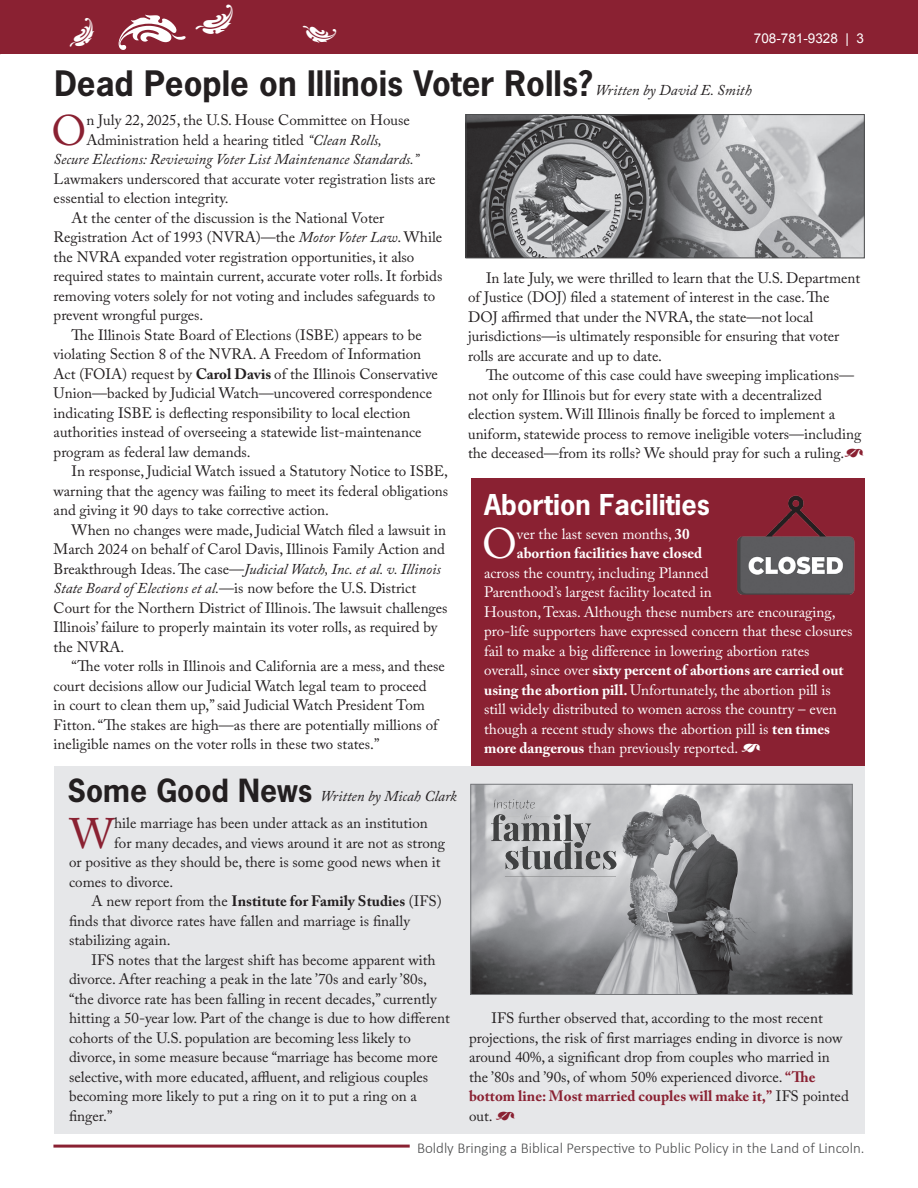
<style>
.page{position:relative;width:918px;height:1188px;background:#fff}
.page>*{position:absolute;margin:0;border:0;box-sizing:border-box;transform-origin:0 0}
.t1{font:42.45px "Adobe Caslon Pro";color:#8a2132}
.t2{font:42.45px "Adobe Caslon Pro";color:#fff}
.t3{font:700 33px "News Gothic Std";color:#231f20}
.t4{font:700 27px "News Gothic Std";color:#fff}
.t5{font:15px/19.5px "Adobe Caslon Pro";color:#231f20}
.t6{font:15px/19.5px "Adobe Caslon Pro";color:#fff}
.t7{font:italic 15px "Adobe Caslon Pro";color:#231f20}
.t8{font:300 15px "Calibri";color:#4b4c4d}
.t9{font:700 15px/19.5px "Adobe Caslon Pro";color:#fff}
.t10{font:700 15px "Adobe Caslon Pro";color:#231f20}
.t11{font:13.5px "Arial";color:#fff}
.s1{font-family:"Adobe Caslon Pro";font-weight:400;font-style:italic;font-size:15px}
.s2{font-style:italic}
.s3{font-weight:700}
.s4{font-style:normal}
.s5{font-family:"News Gothic Std";font-weight:700;font-style:normal;font-size:30px}
.s6{font-weight:400}
.s7{font-family:"Type Embellishments One Let Plain";color:#8a2132}
.s8{font-family:"Type Embellishments One Let Plain"}
.s9{font-weight:700;color:#8a2132}
</style>
<div class="page">
<div style="left:54px;top:766px;width:811px;height:368px;background:#e6e7e9"></div>
<div style="left:0;top:0;width:918px;height:54px;background:#8a2132"></div>
<hr style="left:53px;top:1145px;width:357px;height:3px;background:#8a2132">
<img style="left:468px;top:116px;width:395px;height:140px">
<div style="left:466px;top:114px;width:399px;height:144px;border:1px solid #4b4c4d"></div>
<img style="left:473px;top:786px;width:378px;height:207px">
<div style="left:471px;top:784px;width:382px;height:211px;border:1px solid #76787b"></div>
<img style="left:491px;top:800px;width:126px;height:76px">
<div style="left:471px;top:478px;width:394px;height:288px;background:#8a2132"></div>
<img style="left:737px;top:495px;width:118px;height:100px">
<p class="t11" style="left:754px;top:30px;width:112px">708-781-9328 | 3</p>
<h2 class="t3" style="left:54px;top:62px;width:699px">Dead People on Illinois Voter Rolls? <span class="s1">Written by David E. Smith</span></h2>
<h1 class="t1" style="left:52px;top:105px;width:36px">O</h1>
<p class="t5" style="left:86px;top:111px;width:325px">n July 22, 2025, the U.S. House Committee on House</p>
<p class="t5" style="left:86px;top:130px;width:297px">Administration held a hearing titled <span class="s2">“Clean Rolls,</span></p>
<p class="t7" style="left:54px;top:150px;width:367px">Secure Elections: Reviewing Voter List Maintenance Standards.”</p>
<p class="t5" style="left:54px;top:169px;width:384px">Lawmakers underscored that accurate voter registration lists are</p>
<p class="t5" style="left:54px;top:189px;width:176px">essential to election integrity.</p>
<p class="t5" style="left:72px;top:208px;width:314px">At the center of the discussion is the National Voter</p>
<p class="t5" style="left:54px;top:228px;width:390px">Registration Act of 1993 (NVRA)—the <span class="s2">Motor Voter Law</span>. While</p>
<p class="t5" style="left:54px;top:247px;width:362px">the NVRA expanded voter registration opportunities, it also</p>
<p class="t5" style="left:54px;top:267px;width:390px">required states to maintain current, accurate voter rolls. It forbids</p>
<p class="t5" style="left:54px;top:286px;width:383px">removing voters solely for not voting and includes safeguards to</p>
<p class="t5" style="left:54px;top:306px;width:151px">prevent wrongful purges.</p>
<p class="t5" style="left:72px;top:325px;width:352px">The Illinois State Board of Elections (ISBE) appears to be</p>
<p class="t5" style="left:54px;top:345px;width:369px">violating Section 8 of the NVRA. A Freedom of Information</p>
<p class="t5" style="left:54px;top:364px;width:386px">Act (FOIA) request by <span class="s3">Carol Davis</span> of the Illinois Conservative</p>
<p class="t5" style="left:54px;top:384px;width:380px">Union—backed by Judicial Watch—uncovered correspondence</p>
<p class="t5" style="left:54px;top:403px;width:358px">indicating ISBE is deflecting responsibility to local election</p>
<p class="t5" style="left:54px;top:423px;width:369px">authorities instead of overseeing a statewide list-maintenance</p>
<p class="t5" style="left:54px;top:442px;width:199px">program as federal law demands.</p>
<p class="t5" style="left:72px;top:462px;width:378px">In response, Judicial Watch issued a Statutory Notice to ISBE,</p>
<p class="t5" style="left:54px;top:481px;width:396px">warning that the agency was failing to meet its federal obligations</p>
<p class="t5" style="left:54px;top:501px;width:277px">and giving it 90 days to take corrective action.</p>
<p class="t5" style="left:72px;top:520px;width:376px">When no changes were made, Judicial Watch filed a lawsuit in</p>
<p class="t5" style="left:54px;top:540px;width:393px">March 2024 on behalf of Carol Davis, Illinois Family Action and</p>
<p class="t7" style="left:54px;top:560px;width:389px"><span class="s4">Breakthrough Ideas. The case—</span>Judicial Watch, Inc. et al. v. Illinois</p>
<p class="t5" style="left:54px;top:579px;width:364px"><span class="s2">State Board of Elections et al.</span>—is now before the U.S. District</p>
<p class="t5" style="left:54px;top:598px;width:395px">Court for the Northern District of Illinois. The lawsuit challenges</p>
<p class="t5" style="left:54px;top:618px;width:385px">Illinois’ failure to properly maintain its voter rolls, as required by</p>
<p class="t5" style="left:54px;top:637px;width:72px">the NVRA.</p>
<p class="t5" style="left:72px;top:657px;width:375px">“The voter rolls in Illinois and California are a mess, and these</p>
<p class="t5" style="left:54px;top:676px;width:375px">court decisions allow our Judicial Watch legal team to proceed</p>
<p class="t5" style="left:54px;top:696px;width:373px">in court to clean them up,” said Judicial Watch President Tom</p>
<p class="t5" style="left:54px;top:715px;width:386px">Fitton. “The stakes are high—as there are potentially millions of</p>
<p class="t5" style="left:54px;top:735px;width:327px">ineligible names on the voter rolls in these two states.”</p>
<p class="t7" style="left:68px;top:787px;width:391px"><span class="s5">Some Good News</span> Written by Micah Clark</p>
<h1 class="t1" style="left:70px;top:808px;width:46px">W</h1>
<p class="t5" style="left:114px;top:813px;width:315px">hile marriage has been under attack as an institution</p>
<p class="t5" style="left:114px;top:833px;width:332px">for many decades, and views around it are not as strong</p>
<p class="t5" style="left:69px;top:852px;width:373px">or positive as they should be, there is some good news when it</p>
<p class="t5" style="left:69px;top:872px;width:106px">comes to divorce.</p>
<p class="t10" style="left:92px;top:892px;width:352px"><span class="s6">A new report from the</span> Institute for Family Studies <span class="s6">(IFS)</span></p>
<p class="t5" style="left:69px;top:911px;width:342px">finds that divorce rates have fallen and marriage is finally</p>
<p class="t5" style="left:69px;top:930px;width:103px">stabilizing again.</p>
<p class="t5" style="left:92px;top:950px;width:346px">IFS notes that the largest shift has become apparent with</p>
<p class="t5" style="left:69px;top:969px;width:359px">divorce. After reaching a peak in the late ’70s and early ’80s,</p>
<p class="t5" style="left:69px;top:989px;width:369px">“the divorce rate has been falling in recent decades,” currently</p>
<p class="t5" style="left:69px;top:1008px;width:382px">hitting a 50-year low. Part of the change is due to how different</p>
<p class="t5" style="left:69px;top:1028px;width:343px">cohorts of the U.S. population are becoming less likely to</p>
<p class="t5" style="left:69px;top:1047px;width:370px">divorce, in some measure because “marriage has become more</p>
<p class="t5" style="left:69px;top:1067px;width:361px">selective, with more educated, affluent, and religious couples</p>
<p class="t5" style="left:69px;top:1086px;width:349px">becoming more likely to put a ring on it to put a ring on a</p>
<p class="t5" style="left:69px;top:1106px;width:45px">finger.”</p>
<p class="t5" style="left:468px;top:268px;width:394px;text-indent:18px">In late July, we were thrilled to learn that the U.S. Department of Justice (DOJ) filed a statement of interest in the case. The DOJ affirmed that under the NVRA, the state—not local jurisdictions—is ultimately responsible for ensuring that voter rolls are accurate and up to date.</p>
<p class="t5" style="left:468px;top:365px;width:398px;text-indent:18px">The outcome of this case could have sweeping implications— not only for Illinois but for every state with a decentralized election system. Will Illinois finally be forced to implement a uniform, statewide process to remove ineligible voters—including the deceased—from its rolls? We should pray for such a ruling.<span class="s7">_</span></p>
<h3 class="t4" style="left:484px;top:487px;width:227px">Abortion Facilities</h3>
<h1 class="t2" style="left:482px;top:519px;width:36px">O</h1>
<p class="t9" style="left:517px;top:524px;width:187px"><span class="s6">ver the last seven months,</span> 30 abortion facilities have closed</p>
<p class="t6" style="left:484px;top:563px;width:370px">across the country, including Planned<br>Parenthood’s largest facility located in<br>Houston, Texas. Although these numbers are encouraging, pro-life supporters have expressed concern that these closures fail to make a big difference in lowering abortion rates overall, since over <span class="s3">sixty percent of abortions are carried out using the abortion pill.</span> Unfortunately, the abortion pill is still widely distributed to women across the country – even though a recent study shows the abortion pill is <span class="s3">ten times more dangerous</span> than previously reported. <span class="s8">_</span></p>
<p class="t5" style="left:469px;top:1008px;width:381px;text-indent:22px">IFS further observed that, according to the most recent projections, the risk of first marriages ending in divorce is now around 40%, a significant drop from couples who married in the ’80s and ’90s, of whom 50% experienced divorce. <span class="s9">“The bottom line: Most married couples will make it,”</span> IFS pointed out. <span class="s7">_</span></p>
<p class="t8" style="left:417px;top:1139px;width:449px">Boldly Bringing a Biblical Perspective to Public Policy in the Land of Lincoln.</p>
</div>
